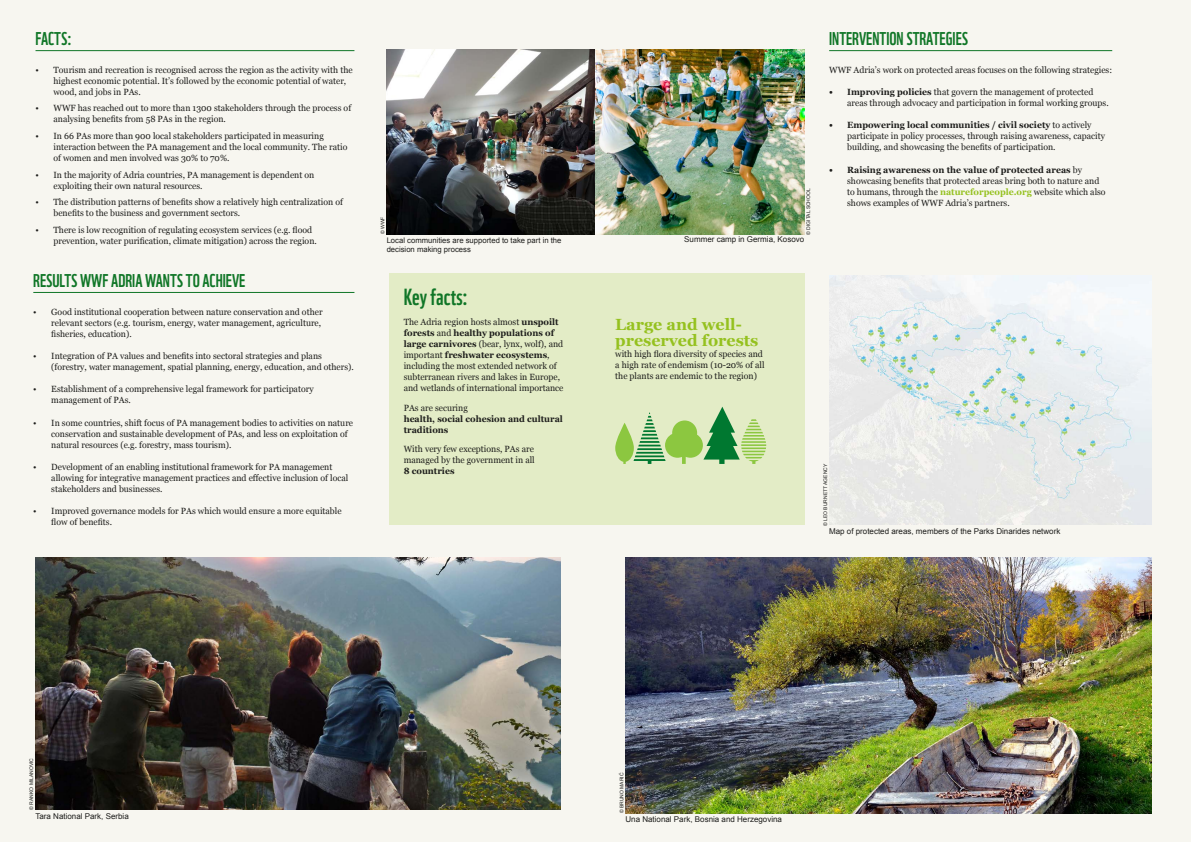
<style>
.page{position:relative;width:1191px;height:842px;background:#f7f6f0}
.page>*{position:absolute;margin:0;border:0;box-sizing:border-box;transform-origin:0 0}
.t1{font:22.7px "WWF";color:#107627}
.t2{font:18px "WWF";color:#107627}
.t3{font:700 16.2px/15.2px "Georgia";color:#95c11f}
.t4{font:9px/11px "Georgia";color:#1d1d1b}
.t5{font:700 9px/11px "Georgia";color:#1d1d1b}
.t6{font:8px "Arial";color:#1d1d1b}
.t7{font:7.7px/9px "Arial";color:#1d1d1b}
.t8{font:5px "Arial";color:#1d1d1b}
.s1{font-weight:700}
.s2{font-weight:700;color:#95c11f}
</style>
<div class="page">
<div style="left:389px;top:274px;width:415px;height:251px;background:#e3ecc6"></div>
<hr style="left:33px;top:292px;width:321px;height:1px;background:#107627">
<hr style="left:36px;top:50px;width:318px;height:1px;background:#107627">
<img style="left:387px;top:50px;width:417px;height:184px">
<hr style="left:829px;top:50px;width:283px;height:1px;background:#107627">
<img style="left:829px;top:275px;width:322px;height:249px">
<img style="left:35px;top:557px;width:526px;height:253px">
<img style="left:625px;top:557px;width:526px;height:257px">
<svg style="left:615px;top:407px;width:151px;height:57px"></svg>
<h2 class="t2" style="left:36px;top:24px;width:38px">Facts:</h2>
<p class="t4" style="left:54px;top:64px;width:301px;text-indent:-18px">• Tourism and recreation is recognised across the region as the activity with the highest economic potential. It’s followed by the economic potential of water, wood, and jobs in PAs.</p>
<p class="t4" style="left:54px;top:102px;width:299px;text-indent:-18px">• WWF has reached out to more than 1300 stakeholders through the process of analysing benefits from 58 PAs in the region.</p>
<p class="t4" style="left:54px;top:130px;width:295px;text-indent:-18px">• In 66 PAs more than 900 local stakeholders participated in measuring interaction between the PA management and the local community. The ratio of women and men involved was 30% to 70%.</p>
<p class="t4" style="left:54px;top:169px;width:262px;text-indent:-18px">• In the majority of Adria countries, PA management is dependent on exploiting their own natural resources.</p>
<p class="t4" style="left:54px;top:196px;width:291px;text-indent:-18px">• The distribution patterns of benefits show a relatively high centralization of benefits to the business and government sectors.</p>
<p class="t4" style="left:54px;top:224px;width:265px;text-indent:-18px">• There is low recognition of regulating ecosystem services (e.g. flood prevention, water purification, climate mitigation) across the region.</p>
<h2 class="t2" style="left:33px;top:266px;width:214px">RESULTS WWF ADRIA WANTS TO ACHIEVE</h2>
<p class="t4" style="left:51px;top:306px;width:273px;text-indent:-18px">• Good institutional cooperation between nature conservation and other relevant sectors (e.g. tourism, energy, water management, agriculture, fisheries, education).</p>
<p class="t4" style="left:51px;top:350px;width:304px;text-indent:-18px">• Integration of PA values and benefits into sectoral strategies and plans (forestry, water management, spatial planning, energy, education, and others).</p>
<p class="t4" style="left:51px;top:383px;width:264px;text-indent:-18px">• Establishment of a comprehensive legal framework for participatory management of PAs.</p>
<p class="t4" style="left:51px;top:417px;width:303px;text-indent:-18px">• In some countries, shift focus of PA management bodies to activities on nature conservation and sustainable development of PAs, and less on exploitation of natural resources (e.g. forestry, mass tourism).</p>
<p class="t4" style="left:51px;top:461px;width:298px;text-indent:-18px">• Development of an enabling institutional framework for PA management allowing for integrative management practices and effective inclusion of local stakeholders and businesses.</p>
<p class="t4" style="left:51px;top:505px;width:292px;text-indent:-18px">• Improved governance models for PAs which would ensure a more equitable flow of benefits.</p>
<p class="t8" style="left:379px;top:234px;width:19px;rotate:-90deg">© WWF</p>
<p class="t7" style="left:387px;top:236px;width:176px">Local communities are supported to take part in the decision making process</p>
<h1 class="t1" style="left:404px;top:279px;width:66px">Key facts:</h1>
<p class="t4" style="left:404px;top:316px;width:161px">The Adria region hosts almost <span class="s1">unspoilt forests</span> and <span class="s1">healthy populations of large carnivores</span> (bear, lynx, wolf), and important <span class="s1">freshwater ecosystems</span>, including the most extended network of subterranean rivers and lakes in Europe, and wetlands of international importance</p>
<p class="t4" style="left:404px;top:402px;width:66px">PAs are securing</p>
<p class="t5" style="left:404px;top:412px;width:161px">health, social cohesion and cultural traditions</p>
<p class="t4" style="left:404px;top:443px;width:132px">With very few exceptions, PAs are managed by the government in all</p>
<p class="t5" style="left:404px;top:465px;width:52px">8 countries</p>
<p class="t8" style="left:805px;top:235px;width:48px;rotate:-90deg">© Digital School</p>
<p class="t6" style="left:684px;top:234px;width:122px">Summer camp in Germia, Kosovo</p>
<h2 class="t2" style="left:829px;top:24px;width:140px">INTERVENTION STRATEGIES</h2>
<p class="t4" style="left:829px;top:64px;width:284px">WWF Adria’s work on protected areas focuses on the following strategies:</p>
<p class="t4" style="left:847px;top:86px;width:263px;text-indent:-18px"><span class="s1">• Improving policies</span> that govern the management of protected areas through advocacy and participation in formal working groups.</p>
<p class="t4" style="left:847px;top:119px;width:259px;text-indent:-18px"><span class="s1">• Empowering local communities / civil society</span> to actively participate in policy processes, through raising awareness, capacity building, and showcasing the benefits of participation.</p>
<p class="t4" style="left:847px;top:164px;width:260px;text-indent:-18px"><span class="s1">• Raising awareness on the value of protected areas</span> by showcasing benefits that protected areas bring both to nature and to humans, through the <span class="s2">natureforpeople.org</span> website which also shows examples of WWF Adria’s partners.</p>
<h3 class="t3" style="left:615px;top:316px;width:145px">Large and well&shy;preserved forests</h3>
<p class="t4" style="left:615px;top:348px;width:151px">with high flora diversity of species and a high rate of endemism (10-20% of all the plants are endemic to the region)</p>
<p class="t8" style="left:822px;top:526px;width:64px;rotate:-90deg">© Leo Bu rn ett agency</p>
<p class="t6" style="left:829px;top:526px;width:233px">Map of protected areas, members of the Parks Dinarides network</p>
<p class="t8" style="left:28px;top:810px;width:53px;rotate:-90deg">© Ran ko Mi lan ovic</p>
<p class="t6" style="left:35px;top:811px;width:95px">Tara National Park, Serbia</p>
<p class="t8" style="left:618px;top:813px;width:42px;rotate:-90deg">© Bruno Marić</p>
<p class="t6" style="left:625px;top:813px;width:158px">Una National Park, Bosnia and Herzegovina</p>
</div>
